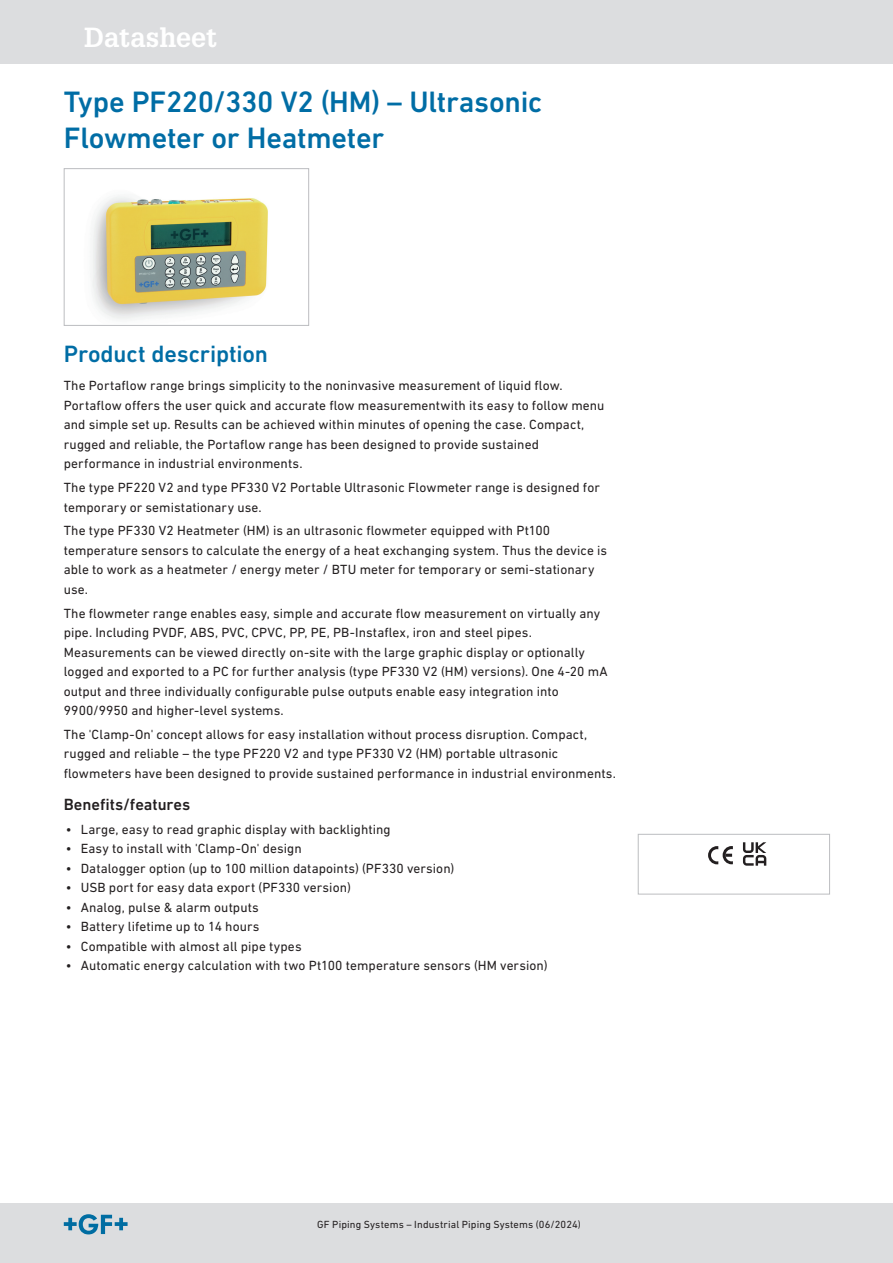
<style>
.page{position:relative;width:893px;height:1263px;background:#fff}
.page>*{position:absolute;margin:0;border:0;box-sizing:border-box;transform-origin:0 0}
.Überschrift_1_Kap_x{font:500 30px/36px "DIN Next W1 G";letter-spacing:-.01em;color:#006da5}
.t1{font:700 27px "Glypha LT Pro";color:#fff}
.Überschrift_3_Kap_x{font:500 24px "DIN Next W1 G";letter-spacing:-.005em;color:#006da5}
.Überschrift_4__oNr{font:500 16.5px "DIN Next W1 G";color:#231f20}
.Grundtext{font:13.5px/19.5px "DIN Next W1 G";letter-spacing:.005em;color:#231f20}
.t2{font:10.5px "DIN Next W1 G";letter-spacing:.015em;color:#231f20}
</style>
<div class="page">
<div style="left:0;top:1203px;width:893px;height:60px;background:#dcdddf"></div>
<svg style="left:64px;top:1214px;width:64px;height:20px"></svg>
<div style="left:0;top:0;width:893px;height:64px;background:#dcdddf"></div>
<img style="left:92px;top:196px;width:176px;height:124px">
<div style="left:64px;top:168px;width:245px;height:158px;border:1px solid #bcbdc0"></div>
<svg style="left:708px;top:846px;width:25px;height:18px"></svg>
<svg style="left:743px;top:842px;width:23px;height:24px"></svg>
<div style="left:638px;top:834px;width:192px;height:60px;border:1px solid #bcbdc0"></div>
<h2 class="t1" style="left:84px;top:20px;width:134px">Datasheet</h2>
<p class="Überschrift_1_Kap_x" style="left:64px;top:83px;width:480px">Type PF220/330 V2 (HM) – Ultrasonic<br>Flowmeter or Heatmeter</p>
<p class="Überschrift_3_Kap_x" style="left:64px;top:340px;width:206px">Product description</p>
<p class="Grundtext" style="left:64px;top:376px;width:542px">The Portaflow range brings simplicity to the noninvasive measurement of liquid flow.<br>Portaflow offers the user quick and accurate flow measurementwith its easy to follow menu and simple set up. Results can be achieved within minutes of opening the case. Compact, rugged and reliable, the Portaflow range has been designed to provide sustained performance in industrial environments.</p>
<p class="Grundtext" style="left:64px;top:478px;width:538px">The type PF220 V2 and type PF330 V2 Portable Ultrasonic Flowmeter range is designed for temporary or semistationary use.</p>
<p class="Grundtext" style="left:64px;top:521px;width:545px">The type PF330 V2 Heatmeter (HM) is an ultrasonic flowmeter equipped with Pt100 temperature sensors to calculate the energy of a heat exchanging system. Thus the device is able to work as a heatmeter / energy meter / BTU meter for temporary or semi-stationary use.</p>
<p class="Grundtext" style="left:64px;top:603px;width:545px">The flowmeter range enables easy, simple and accurate flow measurement on virtually any pipe. Including PVDF, ABS, PVC, CPVC, PP, PE, PB-Instaflex, iron and steel pipes.<br>Measurements can be viewed directly on-site with the large graphic display or optionally logged and exported to a PC for further analysis (type PF330 V2 (HM) versions). One 4-20 mA output and three individually configurable pulse outputs enable easy integration into 9900/9950 and higher-level systems.</p>
<p class="Grundtext" style="left:64px;top:724px;width:554px">The 'Clamp-On' concept allows for easy installation without process disruption. Compact, rugged and reliable – the type PF220 V2 and type PF330 V2 (HM) portable ultrasonic flowmeters have been designed to provide sustained performance in industrial environments.</p>
<p class="Überschrift_4__oNr" style="left:64px;top:795px;width:128px">Benefits/features</p>
<p class="Grundtext" style="left:66px;top:819px;width:326px">• Large, easy to read graphic display with backlighting</p>
<p class="Grundtext" style="left:66px;top:839px;width:237px">• Easy to install with 'Clamp-On' design</p>
<p class="Grundtext" style="left:66px;top:858px;width:390px">• Datalogger option (up to 100 million datapoints) (PF330 version)</p>
<p class="Grundtext" style="left:66px;top:878px;width:286px">• USB port for easy data export (PF330 version)</p>
<p class="Grundtext" style="left:66px;top:897px;width:194px">• Analog, pulse &amp; alarm outputs</p>
<p class="Grundtext" style="left:66px;top:917px;width:195px">• Battery lifetime up to 14 hours</p>
<p class="Grundtext" style="left:66px;top:936px;width:237px">• Compatible with almost all pipe types</p>
<p class="Grundtext" style="left:66px;top:956px;width:483px">• Automatic energy calculation with two Pt100 temperature sensors (HM version)</p>
<p class="t2" style="left:317px;top:1219px;width:265px">GF Piping Systems – Industrial Piping Systems (06/2024)</p>
</div>
